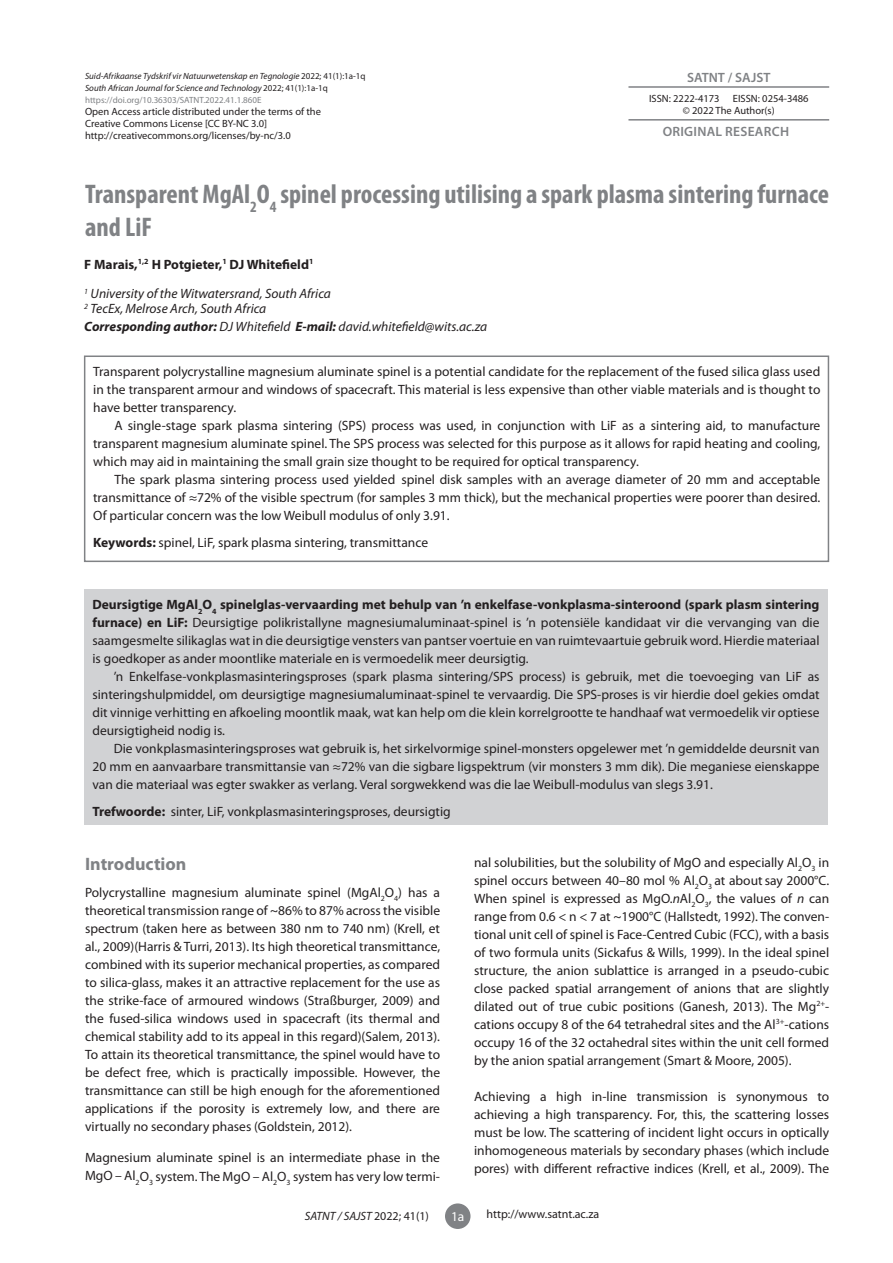
<style>
.page{position:relative;width:893px;height:1263px;background:#fff}
.page>*{position:absolute;margin:0;border:0;box-sizing:border-box;transform-origin:0 0}
.t1{font:700 condensed 27px/33px "Myriad Pro";color:#808285}
.t2{font:700 18px "Myriad Pro";color:#808285}
.t3{font:13.5px/18px "Myriad Pro";color:#231f20;text-align:justify}
.t4{font:italic 13.5px/29.5px "Myriad Pro";color:#231f20}
.t5{font:600 13.5px "Myriad Pro";letter-spacing:.02em;color:#808285}
.t6{font:600 13.5px "Myriad Pro";color:#808285}
.t7{font:13.5px "Myriad Pro";color:#fff}
.t8{font:12px "Myriad Pro";color:#231f20}
.t9{font:italic 12px "Myriad Pro";color:#231f20}
.t10{font:10.5px/12px "Myriad Pro";color:#231f20}
.t11{font:italic 9px/12px "Myriad Pro";color:#231f20}
.s1{font-style:normal}
.s2{font-style:normal;color:#808285}
.s3{font-weight:700;font-style:normal}
.s4{font-weight:700}
.s5{font-style:italic}
</style>
<div class="page">
<div style="left:445px;top:1203px;width:25px;height:26px;background:#808285;border-radius:50%"></div>
<div style="left:84px;top:355px;width:745px;height:207px;border:2px solid #808285"></div>
<div style="left:84px;top:589px;width:744px;height:236px;background:#d1d2d4"></div>
<hr style="left:628px;top:86px;width:201px;height:2px;background:#808285">
<hr style="left:628px;top:119px;width:201px;height:2px;background:#808285">
<p class="t11" style="left:85px;top:70px;width:282px">Suid-Afrikaanse Tydskrif vir Natuurwetenskap en Tegnologie <span class="s1">2022; 41(1):1a-1q<br></span>South African Journal for Science and Technology <span class="s1">2022; 41(1):1a-1q </span><span class="s2">https://doi.org/10.36303/SATNT.2022.41.1.860E</span></p>
<p class="t10" style="left:85px;top:105px;width:237px">Open Access article distributed under the terms of the<br>Creative Commons License [CC BY-NC 3.0] http://creativecommons.org/licenses/by-nc/3.0</p>
<p class="t6" style="left:687px;top:69px;width:85px">SATNT / SAJST</p>
<p class="t10" style="left:649px;top:92px;width:72px">ISSN: 2222-4173</p>
<p class="t10" style="left:683px;top:92px;width:127px;text-indent:50px">EISSN: 0254-3486 © 2022 The Author(s)</p>
<p class="t5" style="left:663px;top:123px;width:128px">ORIGINAL RESEARCH</p>
<h1 class="t1" style="left:85px;top:177px;width:746px">Transparent MgAl<sub>2</sub>O<sub>4</sub> spinel processing utilising a spark plasma sintering furnace and LiF</h1>
<p class="t4" style="left:84px;top:249px;width:248px"><span class="s3">F Marais,</span><sup>1,2</sup> <span class="s3">H Potgieter,</span><sup>1</sup> <span class="s3">DJ Whitefield</span><sup>1<br></sup><sup>1</sup> University of the Witwatersrand, South Africa</p>
<p class="t4" style="left:84px;top:300px;width:405px;line-height:18px"><sup>2</sup> TecEx, Melrose Arch, South Africa<br><span class="s4">Corresponding author:</span> DJ Whitefield <span class="s4">E-mail:</span> david.whitefield@wits.ac.za</p>
<p class="t3" style="left:93px;top:362px;width:729px">Transparent polycrystalline magnesium aluminate spinel is a potential candidate for the replacement of the fused silica glass used in the transparent armour and windows of spacecraft. This material is less expensive than other viable materials and is thought to have better transparency.</p>
<p class="t3" style="left:93px;top:416px;width:729px;text-indent:21px">A single-stage spark plasma sintering (SPS) process was used, in conjunction with LiF as a sintering aid, to manufacture transparent magnesium aluminate spinel. The SPS process was selected for this purpose as it allows for rapid heating and cooling, which may aid in maintaining the small grain size thought to be required for optical transparency.</p>
<p class="t3" style="left:93px;top:470px;width:729px;text-indent:21px">The spark plasma sintering process used yielded spinel disk samples with an average diameter of 20 mm and acceptable transmittance of ≈72% of the visible spectrum (for samples 3 mm thick), but the mechanical properties were poorer than desired.<br>Of particular concern was the low Weibull modulus of only 3.91.</p>
<p class="t3" style="left:93px;top:533px;width:336px"><span class="s4">Keywords:</span> spinel, LiF, spark plasma sintering, transmittance</p>
<p class="t3" style="left:92px;top:595px;width:729px"><span class="s4">Deursigtige MgAl</span><sub>2</sub><span class="s4">O</span><sub>4</sub> <span class="s4">spinelglas-vervaarding met behulp van ’n enkelfase-vonkplasma-sinteroond (spark plasm sintering furnace) en LiF:</span> Deursigtige polikristallyne magnesiumaluminaat-spinel is ’n potensiële kandidaat vir die vervanging van die saamgesmelte silikaglas wat in die deursigtige vensters van pantser voertuie en van ruimtevaartuie gebruik word. Hierdie materiaal is goedkoper as ander moontlike materiale en is vermoedelik meer deursigtig.</p>
<p class="t3" style="left:92px;top:667px;width:729px;text-indent:21px">’n Enkelfase-vonkplasmasinteringsproses (spark plasma sintering/SPS process) is gebruik, met die toevoeging van LiF as sinteringshulpmiddel, om deursigtige magnesiumaluminaat-spinel te vervaardig. Die SPS-proses is vir hierdie doel gekies omdat dit vinnige verhitting en afkoeling moontlik maak, wat kan help om die klein korrelgrootte te handhaaf wat vermoedelik vir optiese deursigtigheid nodig is.</p>
<p class="t3" style="left:92px;top:739px;width:729px;text-indent:21px">Die vonkplasmasinteringsproses wat gebruik is, het sirkelvormige spinel-monsters opgelewer met ’n gemiddelde deursnit van 20 mm en aanvaarbare transmittansie van ≈72% van die sigbare ligspektrum (vir monsters 3 mm dik). Die meganiese eienskappe van die materiaal was egter swakker as verlang. Veral sorgwekkend was die lae Weibull-modulus van slegs 3.91.</p>
<p class="t3" style="left:92px;top:802px;width:360px"><span class="s4">Trefwoorde:</span> sinter, LiF, vonkplasmasinteringsproses, deursigtig</p>
<h2 class="t2" style="left:85px;top:852px;width:103px">Introduction</h2>
<p class="t3" style="left:85px;top:883px;width:357px">Polycrystalline magnesium aluminate spinel (MgAl<sub>2</sub>O<sub>4</sub>) has a theoretical transmission range of ~86% to 87% across the visible spectrum (taken here as between 380 nm to 740 nm) (Krell, et al., 2009)(Harris &amp; Turri, 2013). Its high theoretical transmittance, combined with its superior mechanical properties, as compared to silica-glass, makes it an attractive replacement for the use as the strike-face of armoured windows (Straßburger, 2009) and the fused-silica windows used in spacecraft (its thermal and chemical stability add to its appeal in this regard)(Salem, 2013).<br>To attain its theoretical transmittance, the spinel would have to be defect free, which is practically impossible. However, the transmittance can still be high enough for the aforementioned applications if the porosity is extremely low, and there are virtually no secondary phases (Goldstein, 2012).</p>
<p class="t3" style="left:85px;top:1149px;width:356px">Magnesium aluminate spinel is an intermediate phase in the<br>MgO – Al<sub>2</sub>O<sub>3</sub> system. The MgO – Al<sub>2</sub>O<sub>3</sub> system has very low termi-</p>
<p class="t3" style="left:474px;top:853px;width:357px">nal solubilities, but the solubility of MgO and especially Al<sub>2</sub>O<sub>3</sub> in spinel occurs between 40–80 mol % Al<sub>2</sub>O<sub>3</sub> at about say 2000°C.<br>When spinel is expressed as MgO.<span class="s5">n</span>Al<sub>2</sub>O<sub>3</sub>, the values of <span class="s5">n</span> can range from 0.6 &lt; n &lt; 7 at ~1900°C (Hallstedt, 1992). The conven&shy;tional unit cell of spinel is Face-Centred Cubic (FCC), with a basis of two formula units (Sickafus &amp; Wills, 1999). In the ideal spinel structure, the anion sublattice is arranged in a pseudo-cubic close packed spatial arrangement of anions that are slightly dilated out of true cubic positions (Ganesh, 2013). The Mg<sup>2+</sup>- cations occupy 8 of the 64 tetrahedral sites and the Al<sup>3+</sup>-cations occupy 16 of the 32 octahedral sites within the unit cell formed by the anion spatial arrangement (Smart &amp; Moore, 2005).</p>
<p class="t3" style="left:474px;top:1087px;width:357px">Achieving a high in-line transmission is synonymous to achieving a high transparency. For, this, the scattering losses must be low. The scattering of incident light occurs in optically inhomogeneous materials by secondary phases (which include pores) with different refractive indices (Krell, et al., 2009). The</p>
<p class="t9" style="left:305px;top:1208px;width:126px">SATNT / SAJST <span class="s1">2022; 41(1)</span></p>
<p class="t7" style="left:451px;top:1208px;width:15px">1a</p>
<p class="t8" style="left:486px;top:1207px;width:114px">http://www.satnt.ac.za</p>
</div>
